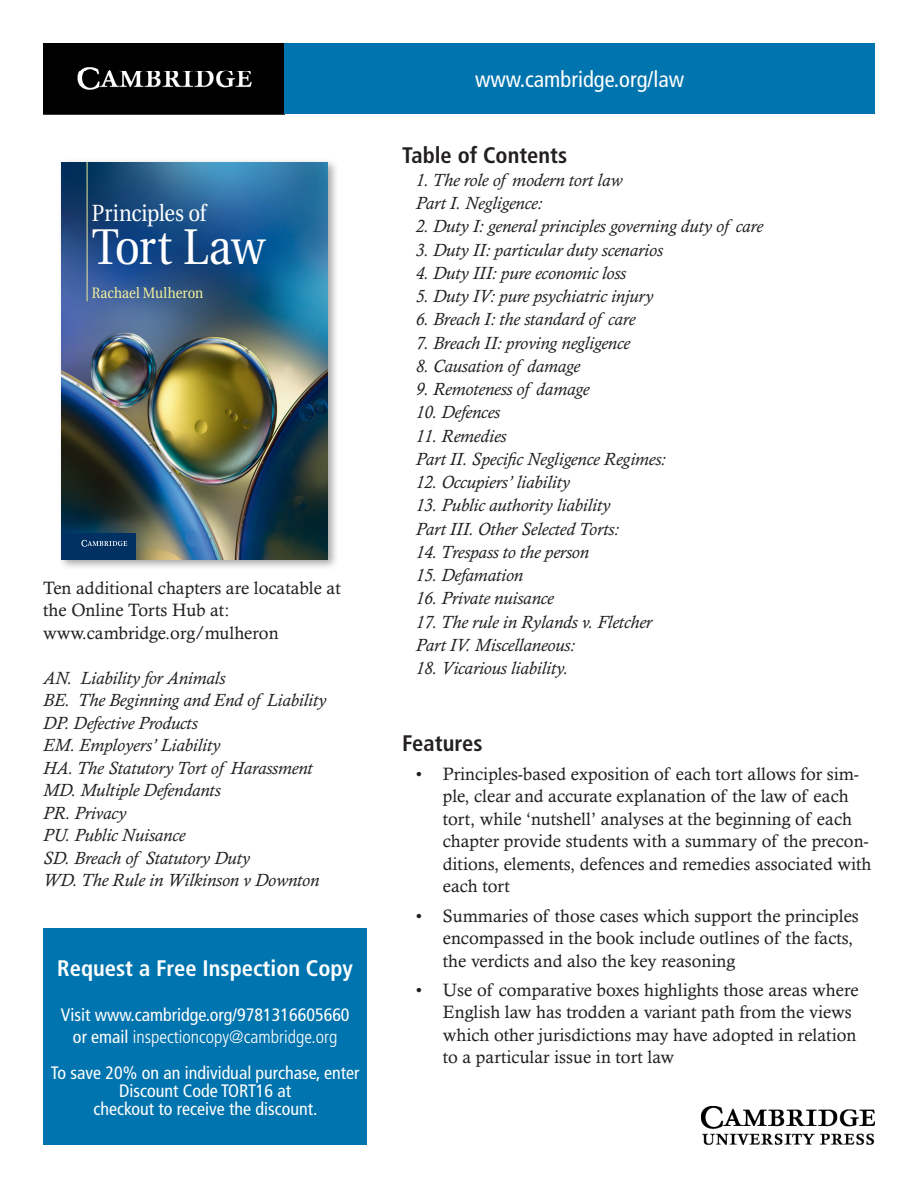
<style>
.page{position:relative;width:918px;height:1188px;background:#fff}
.page>*{position:absolute;margin:0;border:0;box-sizing:border-box;transform-origin:0 0}
.t1{font:50.1px "Utopia";letter-spacing:-.015em;color:#fff;scale:.88 1}
.t2{font:23.4px "Utopia";letter-spacing:-.01em;color:#fff;scale:.88 1}
.order_heading{font:700 condensed 22.5px "Frutiger LT Std";color:#fff}
.heading{font:700 condensed 22.5px "Frutiger LT Std";color:#231f20}
.url{font:condensed 22.5px "Frutiger LT Std";color:#fff}
.biblio_page2_disc_pr{font:18px/22.5px "Calisto MT Std";color:#231f20}
.heading-2{font:italic 18px "Calisto MT Std";color:#231f20}
.biblio_page2_disc_pr-2{font:italic 18px "Calisto MT Std";color:#231f20}
.order{font:condensed 18px/18px "Frutiger LT Std";color:#fff;text-align:center}
.order_pad_top{font:condensed 18px "Frutiger LT Std";color:#fff}
.order-2{font:300 condensed 18px "Frutiger LT Std";color:#fff}
.t3{font:15px "Utopia";letter-spacing:.005em;color:#f6f29a;scale:.88 1}
.s1{font-weight:400}
</style>
<div class="page">
<img style="left:43px;top:43px;width:242px;height:71px">
<div style="left:285px;top:43px;width:590px;height:71px;background:#0074ae"></div>
<img style="left:702px;top:1106px;width:173px;height:39px">
<div style="left:43px;top:929px;width:324px;height:216px;background:#0074ae"></div>
<div style="left:58px;top:159px;width:281px;height:412px;background:#231f20;opacity:.4"></div>
<img style="left:61px;top:162px;width:266px;height:397px">
<div style="left:61px;top:533px;width:75px;height:26px;background:#003162"></div>
<svg style="left:81px;top:540px;width:46px;height:7px"></svg>
<hr style="left:87px;top:162px;width:1px;height:139px;background:#f6f29a">
<p class="t2" style="left:92px;top:200px;width:132px">Principles of</p>
<p class="t1" style="left:92px;top:219px;width:198px">Tort Law</p>
<p class="t3" style="left:92px;top:284px;width:128px">Rachael Mulheron</p>
<p class="biblio_page2_disc_pr" style="left:43px;top:577px;width:299px">Ten additional chapters are locatable at the Online Torts Hub at:</p>
<p class="biblio_page2_disc_pr" style="left:43px;top:622px;width:237px">www.cambridge.org/mulheron</p>
<p class="biblio_page2_disc_pr-2" style="left:43px;top:668px;width:184px">AN. Liability for Animals</p>
<p class="biblio_page2_disc_pr-2" style="left:43px;top:690px;width:285px">BE. The Beginning and End of Liability</p>
<p class="biblio_page2_disc_pr-2" style="left:43px;top:713px;width:156px">DP. Defective Products</p>
<p class="biblio_page2_disc_pr-2" style="left:43px;top:735px;width:179px">EM. Employers’ Liability</p>
<p class="biblio_page2_disc_pr-2" style="left:43px;top:758px;width:271px">HA. The Statutory Tort of Harassment</p>
<p class="biblio_page2_disc_pr-2" style="left:43px;top:780px;width:179px">MD. Multiple Defendants</p>
<p class="biblio_page2_disc_pr-2" style="left:43px;top:803px;width:85px">PR. Privacy</p>
<p class="biblio_page2_disc_pr-2" style="left:43px;top:825px;width:144px">PU. Public Nuisance</p>
<p class="biblio_page2_disc_pr-2" style="left:43px;top:848px;width:208px">SD. Breach of Statutory Duty</p>
<p class="biblio_page2_disc_pr-2" style="left:43px;top:870px;width:278px">WD. The Rule in Wilkinson v Downton</p>
<p class="order_heading" style="left:57px;top:955px;width:297px">Request a Free Inspection Copy</p>
<p class="order_pad_top" style="left:61px;top:1004px;width:290px">Visit www.cambridge.org/9781316605660</p>
<p class="order-2" style="left:73px;top:1026px;width:266px"><span class="s1">or email</span> inspectioncopy@cambridge.org</p>
<p class="order" style="left:51px;top:1063px;width:310px">To save 20% on an individual purchase, enter<br>Discount Code TORT16 at<br>checkout to receive the discount.</p>
<p class="url" style="left:475px;top:66px;width:211px">www.cambridge.org/law</p>
<p class="heading" style="left:402px;top:142px;width:167px">Table of Contents</p>
<p class="heading-2" style="left:416px;top:170px;width:208px">1. The role of modern tort law</p>
<p class="heading-2" style="left:416px;top:193px;width:128px">Part I. Negligence:</p>
<p class="heading-2" style="left:416px;top:216px;width:349px">2. Duty I: general principles governing duty of care</p>
<p class="heading-2" style="left:416px;top:239px;width:249px">3. Duty II: particular duty scenarios</p>
<p class="heading-2" style="left:416px;top:263px;width:212px">4. Duty III: pure economic loss</p>
<p class="heading-2" style="left:416px;top:286px;width:239px">5. Duty IV: pure psychiatric injury</p>
<p class="heading-2" style="left:416px;top:309px;width:221px">6. Breach I: the standard of care</p>
<p class="heading-2" style="left:416px;top:332px;width:216px">7. Breach II: proving negligence</p>
<p class="heading-2" style="left:416px;top:356px;width:166px">8. Causation of damage</p>
<p class="heading-2" style="left:416px;top:379px;width:175px">9. Remoteness of damage</p>
<p class="heading-2" style="left:416px;top:402px;width:86px">10. Defences</p>
<p class="heading-2" style="left:416px;top:425px;width:92px">11. Remedies</p>
<p class="heading-2" style="left:416px;top:449px;width:252px">Part II. Specific Negligence Regimes:</p>
<p class="heading-2" style="left:416px;top:472px;width:156px">12. Occupiers’ liability</p>
<p class="heading-2" style="left:416px;top:495px;width:196px">13. Public authority liability</p>
<p class="heading-2" style="left:416px;top:518px;width:205px">Part III. Other Selected Torts:</p>
<p class="heading-2" style="left:416px;top:542px;width:175px">14. Trespass to the person</p>
<p class="heading-2" style="left:416px;top:565px;width:109px">15. Defamation</p>
<p class="heading-2" style="left:416px;top:588px;width:140px">16. Private nuisance</p>
<p class="heading-2" style="left:416px;top:611px;width:238px">17. The rule in Rylands v. Fletcher</p>
<p class="heading-2" style="left:416px;top:635px;width:161px">Part IV. Miscellaneous:</p>
<p class="heading-2" style="left:416px;top:658px;width:154px">18. Vicarious liability.</p>
<p class="heading" style="left:402px;top:730px;width:82px">Features</p>
<p class="biblio_page2_disc_pr" style="left:443px;top:763px;width:430px;text-indent:-27px">• Principles-based exposition of each tort allows for sim&shy;ple, clear and accurate explanation of the law of each tort, while ‘nutshell’ analyses at the beginning of each chapter provide students with a summary of the precon&shy;ditions, elements, defences and remedies associated with each tort</p>
<p class="biblio_page2_disc_pr" style="left:443px;top:904px;width:418px;text-indent:-27px">• Summaries of those cases which support the principles encompassed in the book include outlines of the facts, the verdicts and also the key reasoning</p>
<p class="biblio_page2_disc_pr" style="left:443px;top:979px;width:417px;text-indent:-27px">• Use of comparative boxes highlights those areas where English law has trodden a variant path from the views which other jurisdictions may have adopted in relation to a particular issue in tort law</p>
</div>
